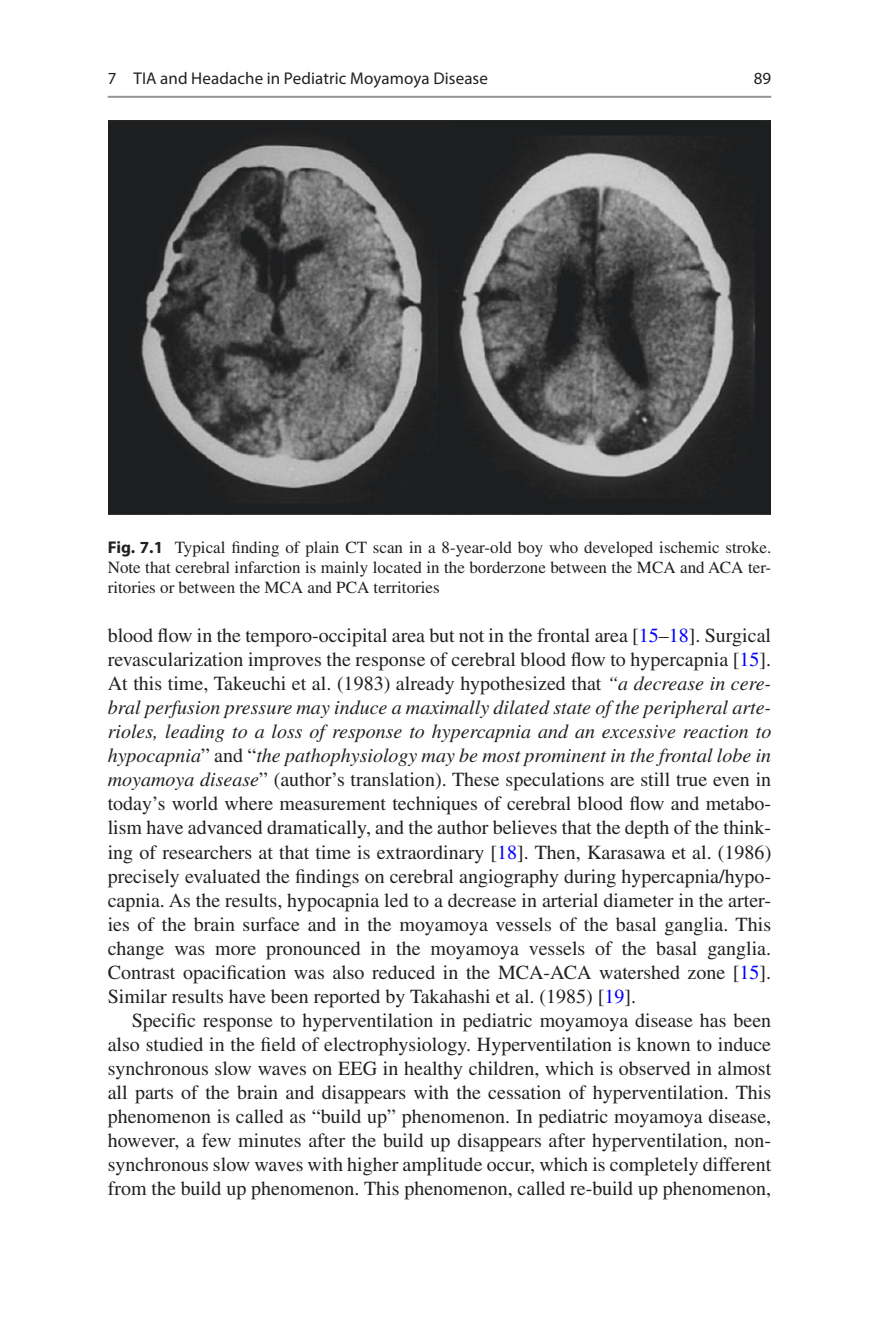
<style>
.page{position:relative;width:879px;height:1333px;background:#fff}
.page>*{position:absolute;margin:0;border:0;box-sizing:border-box;transform-origin:0 0}
.t1{font:20px/24px "Times LT Std";color:#231f20;text-align:justify}
.t2{font:17px/20px "Times LT Std";color:#231f20;text-align:justify}
.t3{font:17px "Myriad Pro";letter-spacing:.005em;color:#231f20}
.s1{font-family:"Myriad Pro";font-weight:700}
.s2{color:#00f}
.s3{font-style:italic}
</style>
<div class="page">
<img style="left:108px;top:121px;width:330px;height:394px">
<img style="left:438px;top:121px;width:333px;height:394px">
<hr style="left:108px;top:96px;width:663px;height:2px;background:#939598">
<p class="t3" style="left:108px;top:68px;width:382px">7 TIA and Headache in Pediatric Moyamoya Disease</p>
<p class="t3" style="left:754px;top:68px;width:19px">89</p>
<p class="t2" style="left:108px;top:537px;width:665px"><span class="s1">Fig. 7.1</span> Typical finding of plain CT scan in a 8-year-old boy who developed ischemic stroke.<br>Note that cerebral infarction is mainly located in the borderzone between the MCA and ACA ter&shy;ritories or between the MCA and PCA territories</p>
<p class="t1" style="left:108px;top:623px;width:665px">blood flow in the temporo-occipital area but not in the frontal area [<span class="s2">15</span>–<span class="s2">18</span>]. Surgical revascularization improves the response of cerebral blood flow to hypercapnia [<span class="s2">15</span>].<br>At this time, Takeuchi et al. (1983) already hypothesized that <span class="s3">“a decrease in cere&shy;bral perfusion pressure may induce a maximally dilated state of the peripheral arte&shy;rioles, leading to a loss of response to hypercapnia and an excessive reaction to hypocapnia</span>” and “<span class="s3">the pathophysiology may be most prominent in the frontal lobe in moyamoya disease</span>” (author’s translation). These speculations are still true even in today’s world where measurement techniques of cerebral blood flow and metabo&shy;lism have advanced dramatically, and the author believes that the depth of the think&shy;ing of researchers at that time is extraordinary [<span class="s2">18</span>]. Then, Karasawa et al. (1986) precisely evaluated the findings on cerebral angiography during hypercapnia/hypo&shy;capnia. As the results, hypocapnia led to a decrease in arterial diameter in the arter&shy;ies of the brain surface and in the moyamoya vessels of the basal ganglia. This change was more pronounced in the moyamoya vessels of the basal ganglia.<br>Contrast opacification was also reduced in the MCA-ACA watershed zone [<span class="s2">15</span>].<br>Similar results have been reported by Takahashi et al. (1985) [<span class="s2">19</span>].</p>
<p class="t1" style="left:108px;top:1007px;width:665px;text-indent:24px">Specific response to hyperventilation in pediatric moyamoya disease has been also studied in the field of electrophysiology. Hyperventilation is known to induce synchronous slow waves on EEG in healthy children, which is observed in almost all parts of the brain and disappears with the cessation of hyperventilation. This phenomenon is called as “build up” phenomenon. In pediatric moyamoya disease, however, a few minutes after the build up disappears after hyperventilation, non&shy;synchronous slow waves with higher amplitude occur, which is completely different from the build up phenomenon. This phenomenon, called re-build up phenomenon,</p>
</div>
